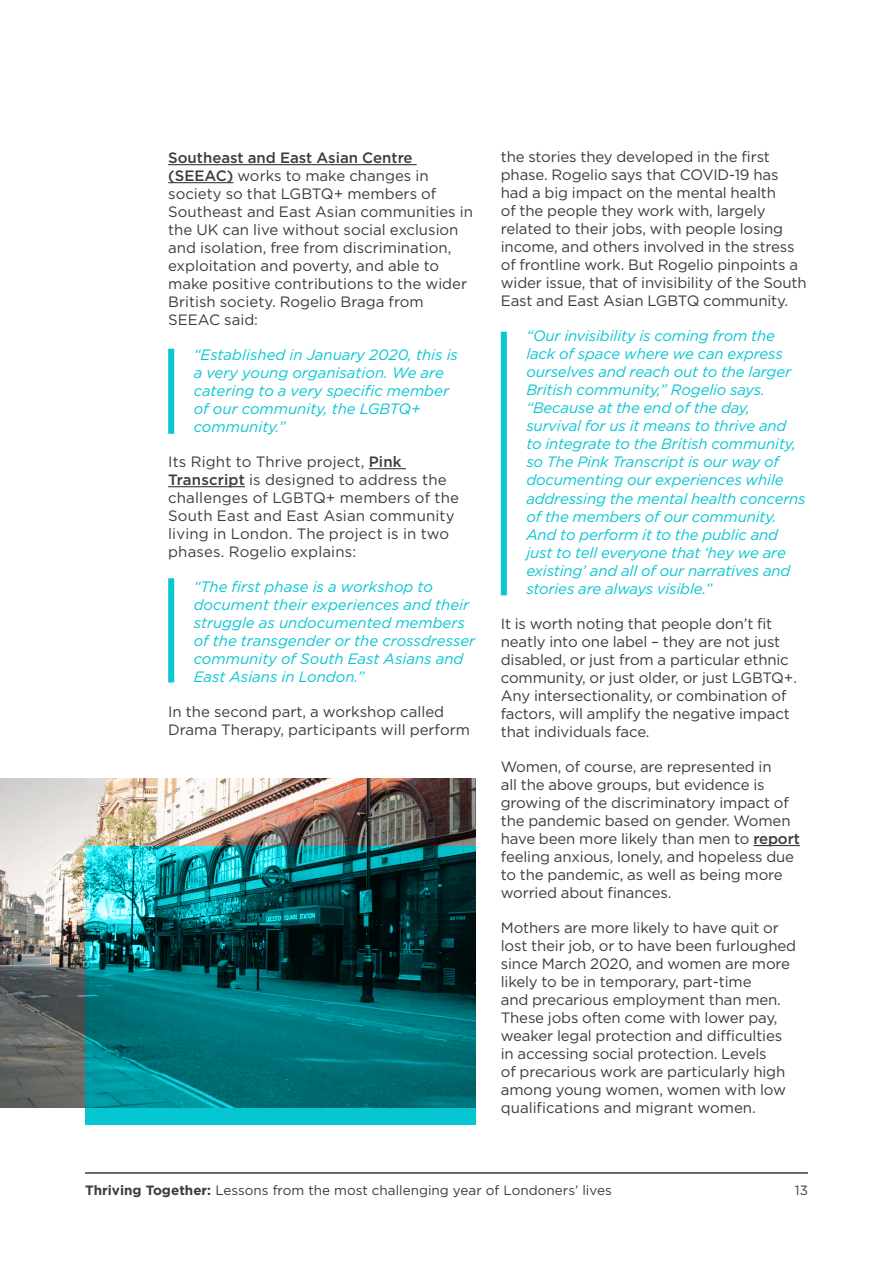
<style>
.page{position:relative;width:893px;height:1263px;background:#fff}
.page>*{position:absolute;margin:0;border:0;box-sizing:border-box;transform-origin:0 0}
.t1{font:15px/18px "Gotham";letter-spacing:-.01em;color:#3c3c3b}
.t2{font:italic 15px/18px "Gotham";letter-spacing:-.01em;color:#06c6d2}
.t3{font:15px/18px "Gotham";letter-spacing:.01em;color:#3c3c3b}
.t4{font:13.5px "Gotham";color:#3c3c3b}
.s1{font-weight:500}
.s2{font-weight:700}
</style>
<div class="page">
<hr style="left:85px;top:1172px;width:723px;height:2px;background:#3c3c3b">
<hr style="left:753px;top:845px;width:47px;height:1px;background:#3c3c3b">
<hr style="left:168px;top:164px;width:249px;height:1px;background:#3c3c3b">
<hr style="left:168px;top:182px;width:65px;height:1px;background:#3c3c3b">
<hr style="left:369px;top:468px;width:37px;height:1px;background:#3c3c3b">
<hr style="left:168px;top:486px;width:77px;height:1px;background:#3c3c3b">
<img style="left:0;top:778px;width:475px;height:330px">
<svg style="left:85px;top:846px;width:390px;height:279px"></svg>
<div style="left:168px;top:578px;width:6px;height:104px;background:#06c6d2"></div>
<div style="left:168px;top:349px;width:6px;height:85px;background:#06c6d2"></div>
<div style="left:501px;top:332px;width:6px;height:263px;background:#06c6d2"></div>
<p class="t1" style="left:168px;top:148px;width:306px"><span class="s1">Southeast and East Asian Centre (SEEAC)</span> works to make changes in society so that LGBTQ+ members of Southeast and East Asian communities in the UK can live without social exclusion and isolation, free from discrimination, exploitation and poverty, and able to make positive contributions to the wider British society. Rogelio Braga from SEEAC said:</p>
<p class="t2" style="left:194px;top:345px;width:266px">“Established in January 2020, this is a very young organisation. We are catering to a very specific member of our community, the LGBTQ+ community.”</p>
<p class="t3" style="left:168px;top:452px;width:292px">Its Right to Thrive project, <span class="s1">Pink Transcript</span> is designed to address the challenges of LGBTQ+ members of the South East and East Asian community living in London. The project is in two phases. Rogelio explains:</p>
<p class="t2" style="left:194px;top:577px;width:283px">“The first phase is a workshop to document their experiences and their struggle as undocumented members of the transgender or the crossdresser community of South East Asians and East Asians in London.”</p>
<p class="t1" style="left:168px;top:702px;width:303px">In the second part, a workshop called<br>Drama Therapy, participants will perform</p>
<p class="t1" style="left:501px;top:148px;width:307px">the stories they developed in the first phase. Rogelio says that COVID-19 has had a big impact on the mental health<br>of the people they work with, largely related to their jobs, with people losing income, and others involved in the stress of frontline work. But Rogelio pinpoints a wider issue, that of invisibility of the South East and East Asian LGBTQ community.</p>
<p class="t2" style="left:526px;top:327px;width:281px">“Our invisibility is coming from the lack of space where we can express ourselves and reach out to the larger British community,” Rogelio says. “Because at the end of the day, survival for us it means to thrive and<br>to integrate to the British community, so The Pink Transcript is our way of documenting our experiences while addressing the mental health concerns of the members of our community.<br>And to perform it to the public and just to tell everyone that ‘hey we are existing’ and all of our narratives and stories are always visible.”</p>
<p class="t1" style="left:501px;top:614px;width:298px">It is worth noting that people don’t fit neatly into one label – they are not just disabled, or just from a particular ethnic community, or just older, or just LGBTQ+.<br>Any intersectionality, or combination of factors, will amplify the negative impact that individuals face.</p>
<p class="t1" style="left:501px;top:757px;width:301px">Women, of course, are represented in<br>all the above groups, but evidence is growing of the discriminatory impact of the pandemic based on gender. Women have been more likely than men to <span class="s1">report </span>feeling anxious, lonely, and hopeless due to the pandemic, as well as being more worried about finances.</p>
<p class="t1" style="left:501px;top:918px;width:297px">Mothers are more likely to have quit or lost their job, or to have been furloughed since March 2020, and women are more likely to be in temporary, part-time<br>and precarious employment than men.<br>These jobs often come with lower pay, weaker legal protection and difficulties in accessing social protection. Levels<br>of precarious work are particularly high among young women, women with low qualifications and migrant women.</p>
<p class="t4" style="left:85px;top:1182px;width:528px"><span class="s2">Thriving Together:</span> Lessons from the most challenging year of Londoners’ lives</p>
<p class="t4" style="left:795px;top:1182px;width:15px">13</p>
</div>
